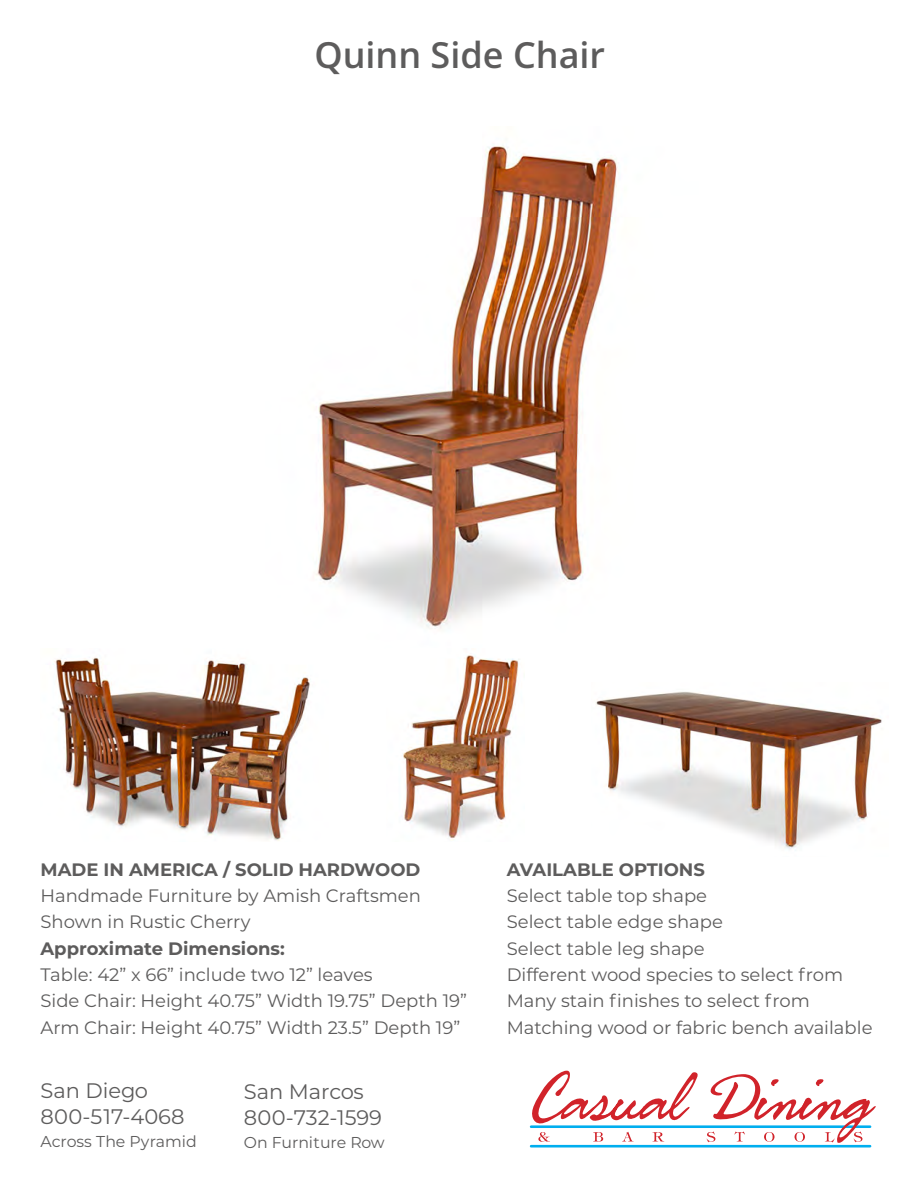
<style>
.page{position:relative;width:918px;height:1188px;background:#fff}
.page>*{position:absolute;margin:0;border:0;box-sizing:border-box;transform-origin:0 0}
.t1{font:600 36px "Open Sans";color:#5d5c5c}
.t2{font:21px/26.1px "Montserrat";color:#5d5c5c}
.t3{font:18px/26.4px "Montserrat";color:#5d5c5c}
.t4{font:700 18px "Montserrat";color:#5d5c5c}
.t5{font:15.75px "Montserrat";color:#5d5c5c}
</style>
<div class="page">
<hr style="left:531px;top:1125px;width:339px;height:3px;background:#00aeef">
<hr style="left:531px;top:1145px;width:339px;height:3px;background:#00aeef">
<svg style="left:530px;top:1071px;width:169px;height:71px"></svg>
<svg style="left:707px;top:1074px;width:169px;height:69px"></svg>
<img style="left:315px;top:145px;width:304px;height:484px">
<img style="left:596px;top:691px;width:286px;height:160px">
<img style="left:403px;top:655px;width:116px;height:185px">
<img style="left:53px;top:657px;width:257px;height:184px">
<h1 class="t1" style="left:314px;top:35px;width:292px">Quinn Side Chair</h1>
<p class="t4" style="left:40px;top:859px;width:381px">MADE IN AMERICA / SOLID HARDWOOD</p>
<p class="t3" style="left:40px;top:884px;width:382px">Handmade Furniture by Amish Craftsmen<br>Shown in Rustic Cherry</p>
<p class="t4" style="left:40px;top:938px;width:246px">Approximate Dimensions:</p>
<p class="t3" style="left:40px;top:963px;width:428px">Table: 42” x 66” include two 12” leaves<br>Side Chair: Height 40.75” Width 19.75” Depth 19”<br>Arm Chair: Height 40.75” Width 23.5” Depth 19”</p>
<p class="t2" style="left:40px;top:1080px;width:146px">San Diego<br>800-517-4068</p>
<p class="t5" style="left:40px;top:1136px;width:158px">Across The Pyramid</p>
<p class="t2" style="left:244px;top:1080px;width:140px">San Marcos<br>800-732-1599</p>
<p class="t5" style="left:244px;top:1136px;width:142px">On Furniture Row</p>
<p class="t4" style="left:507px;top:859px;width:200px">AVAILABLE OPTIONS</p>
<p class="t3" style="left:507px;top:884px;width:367px">Select table top shape<br>Select table edge shape<br>Select table leg shape<br>Different wood species to select from<br>Many stain finishes to select from<br>Matching wood or fabric bench available</p>
</div>
